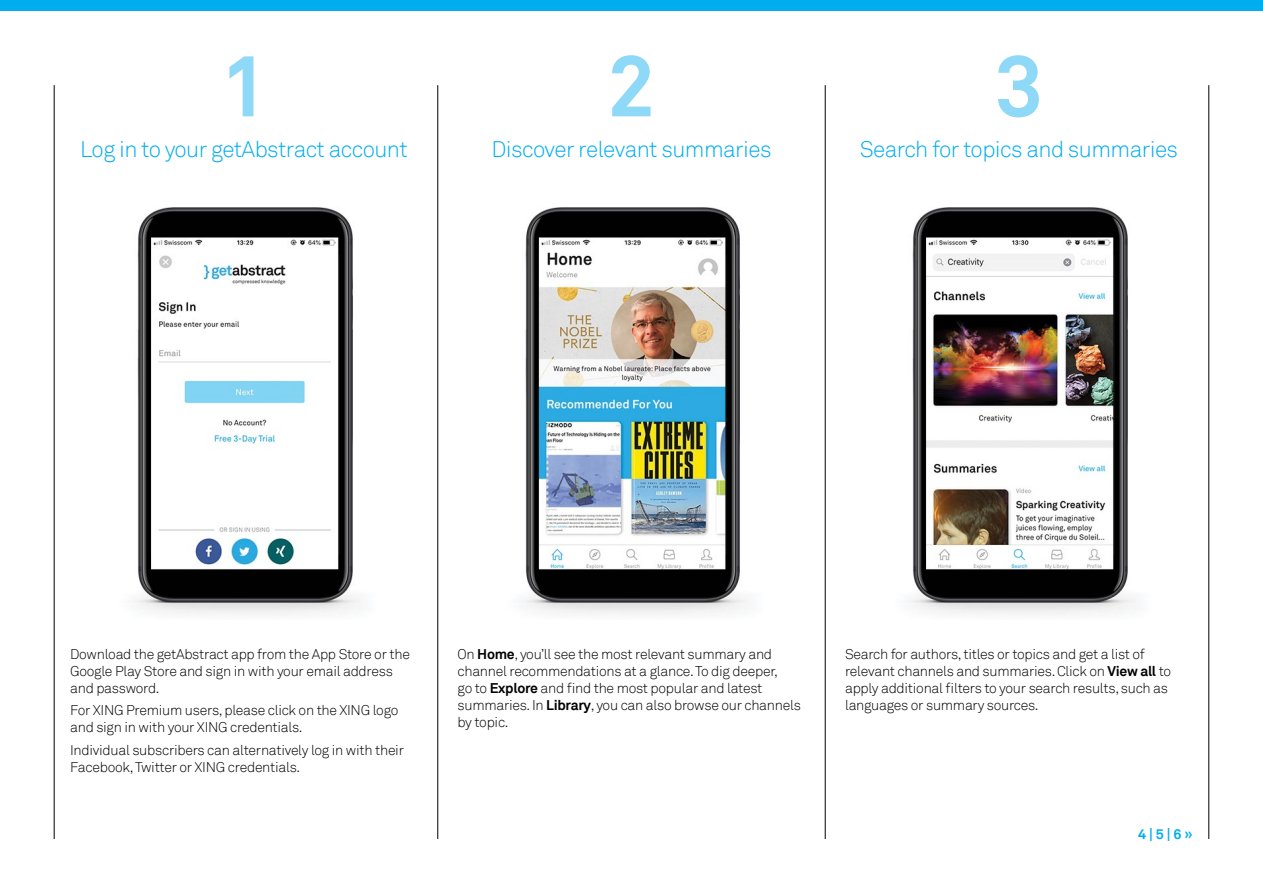
<style>
.page{position:relative;width:1263px;height:893px;background:#fff}
.page>*{position:absolute;margin:0;border:0;box-sizing:border-box;transform-origin:0 0}
.t1{font:700 86.25px "Akkurat";color:#8ed8f8}
.t2{font:300 22.5px "Akkurat";letter-spacing:-.025em;color:#00aeef}
.t3{font:300 14.1px/17px "Akkurat";letter-spacing:-.02em;color:#000}
.t4{font:700 14.1px "Akkurat";color:#00aeef}
.s1{font-weight:700}
</style>
<div class="page">
<img style="left:135px;top:207px;width:226px;height:407px">
<img style="left:523px;top:207px;width:225px;height:407px">
<img style="left:910px;top:207px;width:226px;height:407px">
<div style="left:0;top:0;width:1263px;height:10px;background:#00aeef"></div>
<hr style="left:437px;top:85px;width:1px;height:754px;background:#000">
<hr style="left:54px;top:85px;width:1px;height:754px;background:#000">
<hr style="left:1208px;top:85px;width:1px;height:754px;background:#000">
<hr style="left:825px;top:85px;width:1px;height:754px;background:#000">
<h1 class="t1" style="left:219px;top:32px;width:51px">1</h1>
<h1 class="t1" style="left:607px;top:32px;width:51px">2</h1>
<h1 class="t1" style="left:994px;top:32px;width:51px">3</h1>
<h2 class="t2" style="left:491px;top:136px;width:282px">Discover relevant summaries</h2>
<h2 class="t2" style="left:860px;top:136px;width:320px">Search for topics and summaries</h2>
<h2 class="t2" style="left:80px;top:136px;width:329px">Log in to your getAbstract account</h2>
<p class="t3" style="left:70px;top:646px;width:341px">Download the getAbstract app from the App Store or the<br>Google Play Store and sign in with your email address and password.</p>
<p class="t3" style="left:70px;top:702px;width:330px">For XING Premium users, please click on the XING logo and sign in with your XING credentials.</p>
<p class="t3" style="left:70px;top:742px;width:335px">Individual subscribers can alternatively log in with their<br>Facebook, Twitter or XING credentials.</p>
<p class="t3" style="left:458px;top:646px;width:345px">On <span class="s1">Home</span>, you’ll see the most relevant summary and channel recommendations at a glance. To dig deeper,<br>go to <span class="s1">Explore</span> and find the most popular and latest summaries. In <span class="s1">Library</span>, you can also browse our channels by topic.</p>
<p class="t3" style="left:845px;top:646px;width:328px">Search for authors, titles or topics and get a list of relevant channels and summaries. Click on <span class="s1">View all</span> to apply additional filters to your search results, such as languages or summary sources.</p>
<p class="t4" style="left:1138px;top:825px;width:56px">4 | 5 | 6 »</p>
</div>
